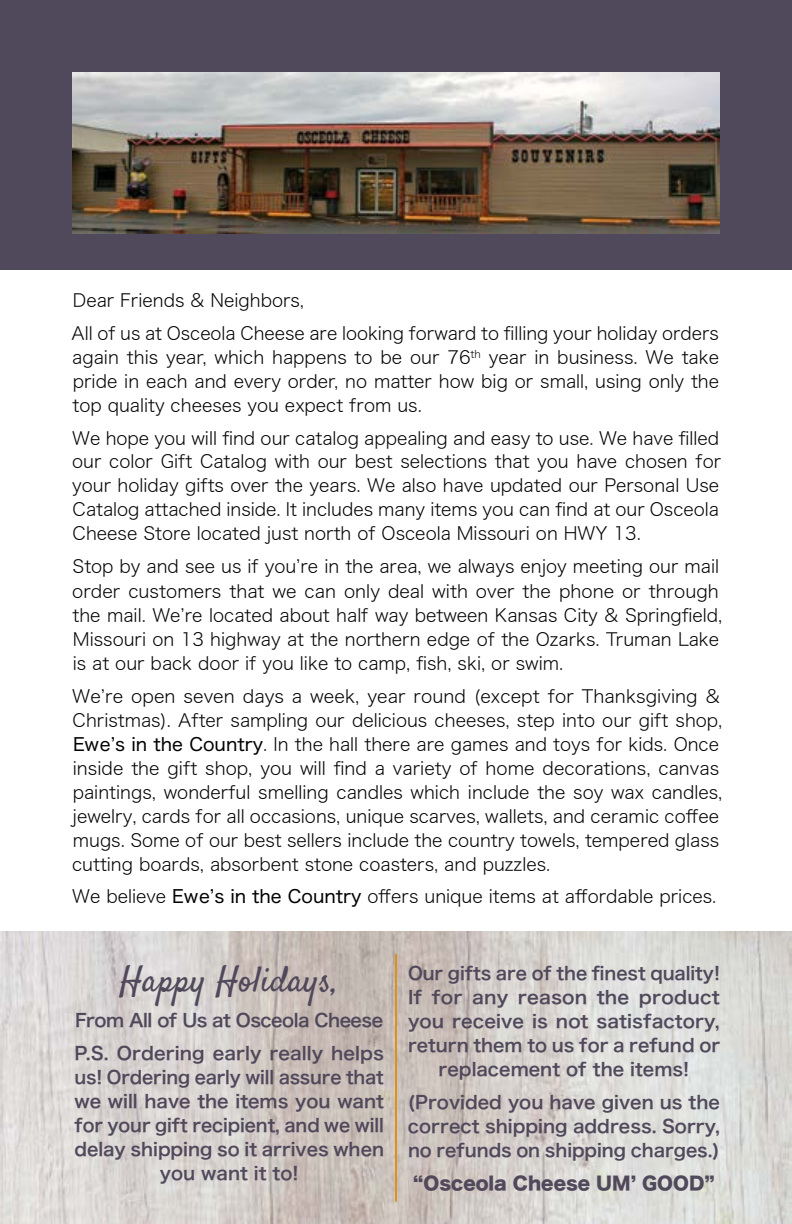
<style>
.page{position:relative;width:792px;height:1224px;background:#fff}
.page>*{position:absolute;margin:0;border:0;box-sizing:border-box;transform-origin:0 0}
.t1{font:36px "Satisfy";color:#50485b}
.t2{font:18px/24px "Hiragino Sans W2";color:#000}
.t3{font:18px/24px "Hiragino Sans W6";color:#50485b;text-align:center}
.t4{font:18px "Hiragino Sans W8";color:#50485b}
.s1{font-family:"Hiragino Sans W4"}
</style>
<div class="page">
<img style="left:0;top:932px;width:792px;height:292px">
<div style="left:0;top:0;width:792px;height:270px;background:#50485b"></div>
<img style="left:72px;top:72px;width:648px;height:161px">
<hr style="left:395px;top:955px;width:2px;height:246px;background:#da9317">
<p class="t2" style="left:72px;top:282px;width:649px;line-height:33px">Dear Friends &amp; Neighbors,<br>All of us at Osceola Cheese are looking forward to filling your holiday orders</p>
<p class="t2" style="left:72px;top:343px;width:649px;text-align:justify">again this year, which happens to be our 76<sup>th</sup> year in business. We take pride in each and every order, no matter how big or small, using only the top quality cheeses you expect from us.</p>
<p class="t2" style="left:72px;top:424px;width:651px;text-align:justify">We hope you will find our catalog appealing and easy to use. We have filled our color Gift Catalog with our best selections that you have chosen for your holiday gifts over the years. We also have updated our Personal Use Catalog attached inside. It includes many items you can find at our Osceola Cheese Store located just north of Osceola Missouri on HWY 13.</p>
<p class="t2" style="left:72px;top:553px;width:652px">Stop by and see us if you’re in the area, we always enjoy meeting our mail order customers that we can only deal with over the phone or through the mail. We’re located about half way between Kansas City &amp; Springfield, Missouri on 13 highway at the northern edge of the Ozarks. Truman Lake is at our back door if you like to camp, fish, ski, or swim.</p>
<p class="t2" style="left:72px;top:682px;width:652px">We’re open seven days a week, year round (except for Thanksgiving &amp; Christmas). After sampling our delicious cheeses, step into our gift shop, <span class="s1">Ewe’s in the Country</span>. In the hall there are games and toys for kids. Once inside the gift shop, you will find a variety of home decorations, canvas paintings, wonderful smelling candles which include the soy wax candles, jewelry, cards for all occasions, unique scarves, wallets, and ceramic coffee mugs. Some of our best sellers include the country towels, tempered glass cutting boards, absorbent stone coasters, and puzzles.</p>
<p class="t2" style="left:72px;top:883px;width:646px">We believe <span class="s1">Ewe’s in the Country</span> offers unique items at affordable prices.</p>
<h1 class="t1" style="left:120px;top:958px;width:221px">Happy Holidays,</h1>
<p class="t3" style="left:74px;top:1003px;width:311px;line-height:33px;text-align:left">From All of Us at Osceola Cheese<br>P.S. Ordering early really helps</p>
<p class="t3" style="left:74px;top:1065px;width:311px">us! Ordering early will assure that we will have the items you want for your gift recipient, and we will delay shipping so it arrives when you want it to!</p>
<p class="t3" style="left:408px;top:960px;width:314px">Our gifts are of the finest quality!<br>If for any reason the product you receive is not satisfactory, return them to us for a refund or replacement of the items!</p>
<p class="t3" style="left:408px;top:1089px;width:314px;text-align:justify">(Provided you have given us the correct shipping address. Sorry, no refunds on shipping charges.)</p>
<p class="t4" style="left:413px;top:1173px;width:303px">“Osceola Cheese UM’ GOOD”</p>
</div>
